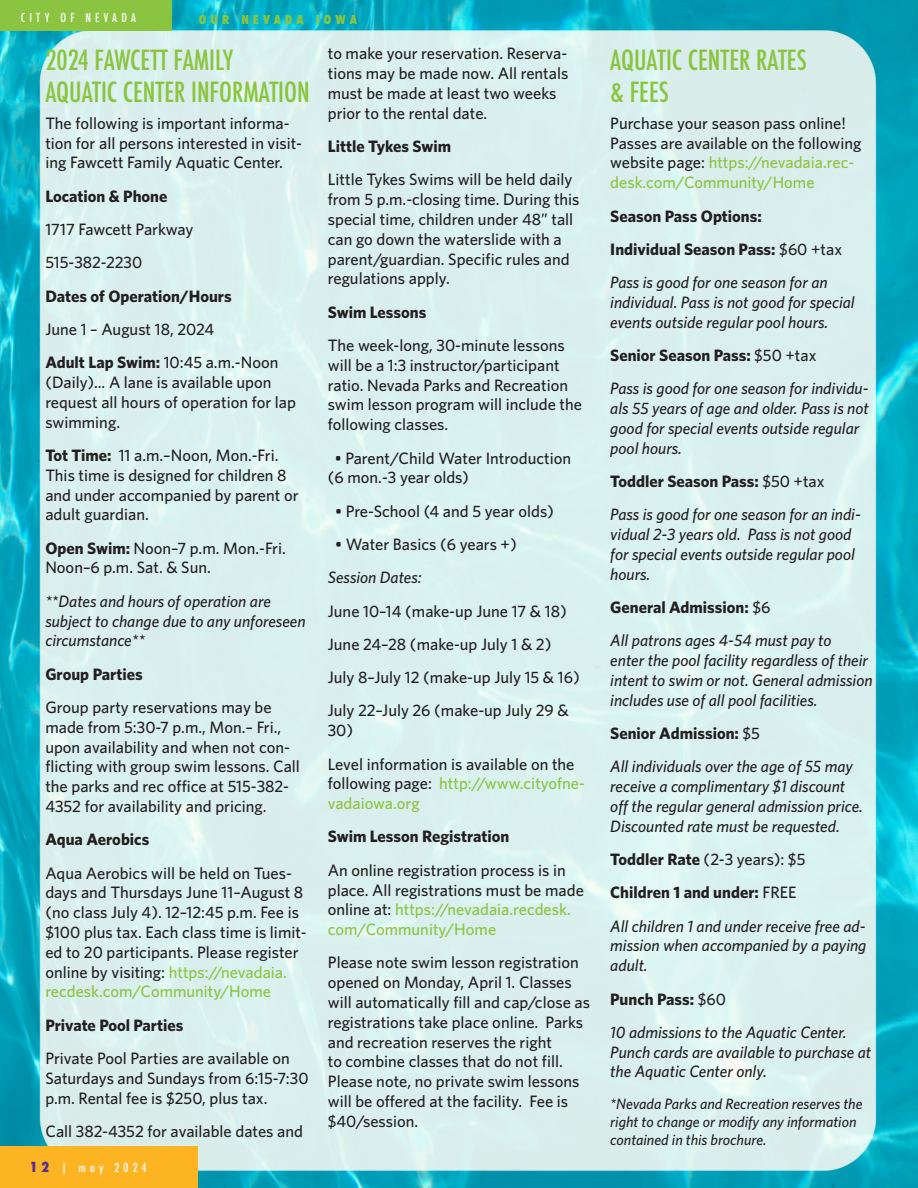
<style>
.page{position:relative;width:918px;height:1188px;background:#fff}
.page>*{position:absolute;margin:0;border:0;box-sizing:border-box;transform-origin:0 0}
.Subhead{font:500 condensed 27px/32.4px "Futura";color:#8bc440}
.t1{font:500 16.5px/19.8px "Whitney";color:#231f20}
.t2{font:italic 500 16.5px/19.8px "Whitney";color:#231f20}
.t3{font:700 16.5px "Whitney";color:#231f20}
.t4{font:italic 500 15px/18px "Whitney";color:#231f20}
.t5{font:800 condensed 13.5px "Futura";color:#5b2e91}
.t6{font:500 condensed 12px "Futura";letter-spacing:.35em;color:#fff}
.t7{font:800 condensed 12px "Futura";letter-spacing:.35em;color:#8bc440}
.s1{font-weight:700}
.s2{color:#8bc440}
.s3{font-weight:500}
</style>
<div class="page">
<img style="left:0;top:0;width:918px;height:1188px">
<div style="left:0;top:0;width:172px;height:30px;background:#8bc440"></div>
<div style="left:0;top:1147px;width:198px;height:41px;background:#fcb423"></div>
<p class="t6" style="left:21px;top:10px;width:117px">CITY OF NEVADA</p>
<p class="t7" style="left:199px;top:12px;width:160px">OUR NEVADA IOWA</p>
<p class="Subhead" style="left:45px;top:44px;width:266px">2024 FAWCETT FAMILY<br>AQUATIC CENTER INFORMATION</p>
<p class="t1" style="left:45px;top:113px;width:258px">The following is important informa&shy;tion for all persons interested in visit&shy;ing Fawcett Family Aquatic Center.</p>
<p class="t3" style="left:45px;top:186px;width:124px">Location &amp; Phone</p>
<p class="t1" style="left:45px;top:219px;width:150px">1717 Fawcett Parkway</p>
<p class="t1" style="left:45px;top:252px;width:98px">515-382-2230</p>
<p class="t3" style="left:45px;top:286px;width:188px">Dates of Operation/Hours</p>
<p class="t1" style="left:45px;top:319px;width:170px">June 1 – August 18, 2024</p>
<p class="t1" style="left:45px;top:352px;width:252px"><span class="s1">Adult Lap Swim:</span> 10:45 a.m.-Noon (Daily)... A lane is available upon request all hours of operation for lap swimming.</p>
<p class="t1" style="left:45px;top:445px;width:255px"><span class="s1">Tot Time:</span> 11 a.m.–Noon, Mon.-Fri.<br>This time is designed for children 8 and under accompanied by parent or adult guardian.</p>
<p class="t1" style="left:45px;top:538px;width:242px"><span class="s1">Open Swim:</span> Noon–7 p.m. Mon.-Fri.<br>Noon–6 p.m. Sat. &amp; Sun.</p>
<p class="t2" style="left:45px;top:591px;width:262px">**Dates and hours of operation are subject to change due to any unforeseen circumstance**</p>
<p class="t3" style="left:45px;top:664px;width:99px">Group Parties</p>
<p class="t1" style="left:45px;top:697px;width:256px">Group party reservations may be made from 5:30-7 p.m., Mon.– Fri., upon availability and when not con&shy;flicting with group swim lessons. Call the parks and rec office at 515-382- 4352 for availability and pricing.</p>
<p class="t3" style="left:45px;top:830px;width:105px">Aqua Aerobics</p>
<p class="t1" style="left:45px;top:862px;width:263px">Aqua Aerobics will be held on Tues&shy;days and Thursdays June 11–August 8 (no class July 4). 12–12:45 p.m. Fee is $100 plus tax. Each class time is limit&shy;ed to 20 participants. Please register online by visiting: <span class="s2">https://nevadaia. recdesk.com/Community/Home</span></p>
<p class="t3" style="left:45px;top:1015px;width:140px">Private Pool Parties</p>
<p class="t1" style="left:45px;top:1048px;width:265px">Private Pool Parties are available on<br>Saturdays and Sundays from 6:15-7:30 p.m. Rental fee is $250, plus tax.</p>
<p class="t1" style="left:45px;top:1121px;width:259px">Call 382-4352 for available dates and</p>
<p class="t5" style="left:30px;top:1159px;width:22px">1 2</p>
<p class="t6" style="left:61px;top:1160px;width:87px">| may 2024</p>
<p class="t1" style="left:328px;top:43px;width:242px">to make your reservation. Reserva&shy;tions may be made now. All rentals must be made at least two weeks prior to the rental date.</p>
<p class="t3" style="left:328px;top:136px;width:125px">Little Tykes Swim</p>
<p class="t1" style="left:328px;top:169px;width:253px">Little Tykes Swims will be held daily from 5 p.m.-closing time. During this special time, children under 48” tall can go down the waterslide with a parent/guardian. Specific rules and regulations apply.</p>
<p class="t3" style="left:328px;top:302px;width:100px">Swim Lessons</p>
<p class="t1" style="left:328px;top:335px;width:256px">The week-long, 30-minute lessons will be a 1:3 instructor/participant ratio. Nevada Parks and Recreation swim lesson program will include the following classes.</p>
<p class="t1" style="left:328px;top:447px;width:245px;text-indent:7px">• Parent/Child Water Introduction (6 mon.-3 year olds)</p>
<p class="t1" style="left:335px;top:501px;width:220px">• Pre-School (4 and 5 year olds)</p>
<p class="t1" style="left:335px;top:534px;width:183px">• Water Basics (6 years +)</p>
<p class="t2" style="left:328px;top:567px;width:95px">Session Dates:</p>
<p class="t1" style="left:328px;top:600px;width:240px">June 10–14 (make-up June 17 &amp; 18)</p>
<p class="t1" style="left:328px;top:634px;width:225px">June 24–28 (make-up July 1 &amp; 2)</p>
<p class="t1" style="left:328px;top:667px;width:253px">July 8–July 12 (make-up July 15 &amp; 16)</p>
<p class="t1" style="left:328px;top:700px;width:242px">July 22–July 26 (make-up July 29 &amp;<br>30)</p>
<p class="t1" style="left:328px;top:753px;width:259px">Level information is available on the following page: <span class="s2">http://www.cityofne&shy;vadaiowa.org</span></p>
<p class="t3" style="left:328px;top:827px;width:183px">Swim Lesson Registration</p>
<p class="t1" style="left:328px;top:860px;width:258px">An online registration process is in place. All registrations must be made online at: <span class="s2">https://nevadaia.recdesk. com/Community/Home</span></p>
<p class="t1" style="left:328px;top:952px;width:264px">Please note swim lesson registration opened on Monday, April 1. Classes will automatically fill and cap/close as registrations take place online. Parks and recreation reserves the right<br>to combine classes that do not fill.<br>Please note, no private swim lessons will be offered at the facility. Fee is $40/session.</p>
<p class="Subhead" style="left:610px;top:44px;width:198px">AQUATIC CENTER RATES &amp; FEES</p>
<p class="t1" style="left:610px;top:113px;width:253px">Purchase your season pass online!<br>Passes are available on the following website page: <span class="s2">https://nevadaia.rec&shy;desk.com/Community/Home</span></p>
<p class="t3" style="left:610px;top:206px;width:153px">Season Pass Options:</p>
<p class="t3" style="left:610px;top:239px;width:233px">Individual Season Pass: <span class="s3">$60 +tax</span></p>
<p class="t2" style="left:610px;top:272px;width:246px">Pass is good for one season for an individual. Pass is not good for special events outside regular pool hours.</p>
<p class="t3" style="left:610px;top:345px;width:208px">Senior Season Pass: <span class="s3">$50 +tax</span></p>
<p class="t2" style="left:610px;top:378px;width:260px">Pass is good for one season for individu&shy;als 55 years of age and older. Pass is not good for special events outside regular pool hours.</p>
<p class="t3" style="left:610px;top:471px;width:216px">Toddler Season Pass: <span class="s3">$50 +tax</span></p>
<p class="t2" style="left:610px;top:504px;width:252px">Pass is good for one season for an indi&shy;vidual 2-3 years old. Pass is not good for special events outside regular pool hours.</p>
<p class="t3" style="left:610px;top:597px;width:162px">General Admission: <span class="s3">$6</span></p>
<p class="t2" style="left:610px;top:630px;width:264px">All patrons ages 4-54 must pay to<br>enter the pool facility regardless of their intent to swim or not. General admission includes use of all pool facilities.</p>
<p class="t3" style="left:610px;top:723px;width:151px">Senior Admission: <span class="s3">$5</span></p>
<p class="t2" style="left:610px;top:756px;width:254px">All individuals over the age of 55 may receive a complimentary $1 discount off the regular general admission price.<br>Discounted rate must be requested.</p>
<p class="t1" style="left:610px;top:849px;width:197px"><span class="s1">Toddler Rate</span> (2-3 years): $5</p>
<p class="t3" style="left:610px;top:883px;width:188px">Children 1 and under: <span class="s3">FREE</span></p>
<p class="t2" style="left:610px;top:916px;width:258px;text-align:justify">All children 1 and under receive free ad&shy;mission when accompanied by a paying adult.</p>
<p class="t3" style="left:610px;top:989px;width:117px">Punch Pass: <span class="s3">$60</span></p>
<p class="t2" style="left:610px;top:1022px;width:262px">10 admissions to the Aquatic Center.<br>Punch cards are available to purchase at the Aquatic Center only.</p>
<p class="t4" style="left:610px;top:1094px;width:254px">*Nevada Parks and Recreation reserves the right to change or modify any information contained in this brochure.</p>
</div>
